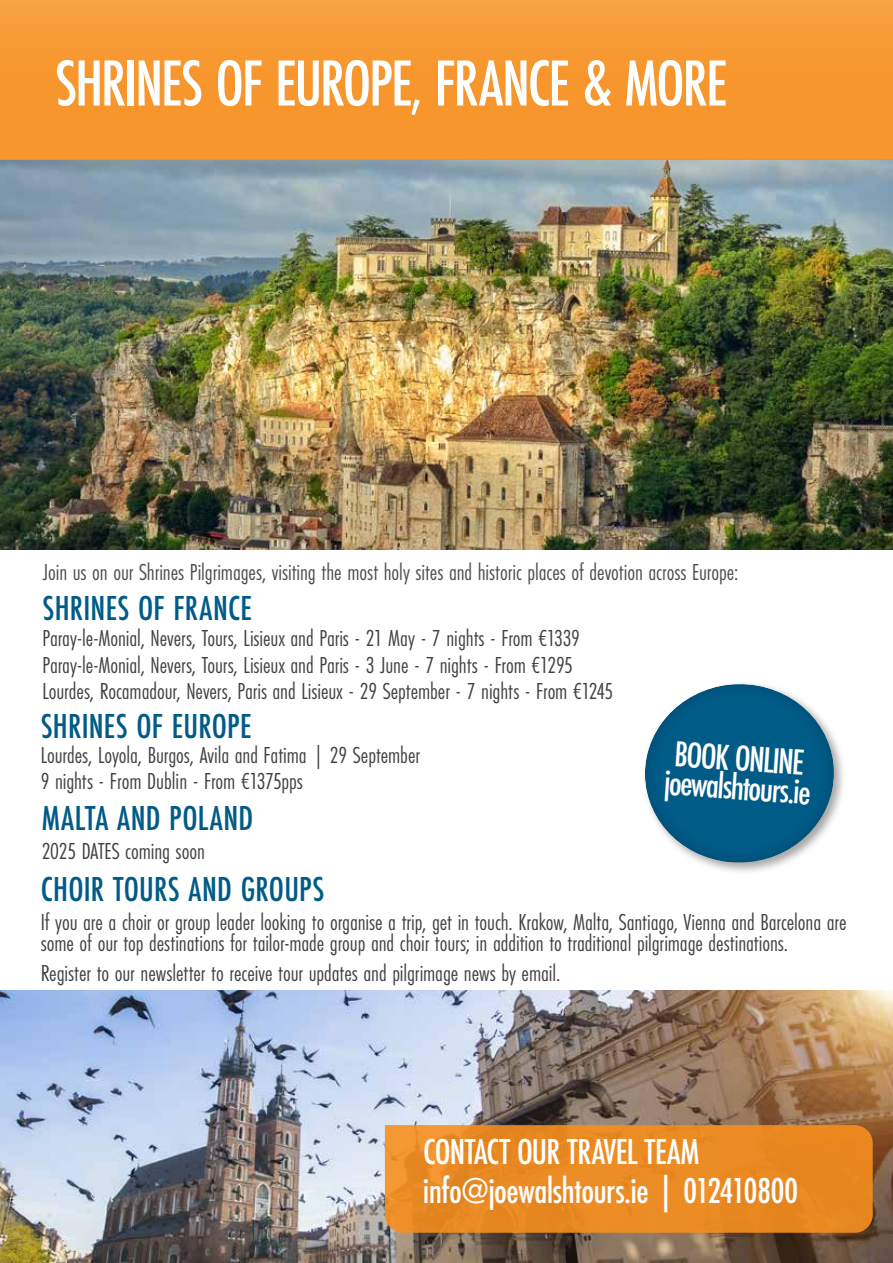
<style>
.page{position:relative;width:893px;height:1263px;background:#fff}
.page>*{position:absolute;margin:0;border:0;box-sizing:border-box;transform-origin:0 0}
.t1{font:500 67.5px "Futura PT Cond";letter-spacing:-.03em;color:#fff}
.t2{font:500 37.5px/38.8px "Futura PT Cond";letter-spacing:-.02em;color:#fff}
.t3{font:500 36px "Futura PT Cond";letter-spacing:.005em;color:#015b87}
.t4{font:24px/26.5px "Futura PT Cond";letter-spacing:-.005em;color:#414042}
.t5{font:24px "Futura PT Cond";letter-spacing:-.005em;color:#4d4d4f}
</style>
<div class="page">
<img style="left:0;top:990px;width:893px;height:273px">
<img style="left:0;top:160px;width:893px;height:389px">
<div style="left:0;top:0;width:893px;height:160px;background:linear-gradient(to bottom,#f89e3d,#f79326)"></div>
<svg style="left:385px;top:1125px;width:488px;height:108px;background:#e88923"></svg>
<svg style="left:645px;top:683px;width:198px;height:189px;fill:#015b87"></svg>
<h1 class="t1" style="left:55px;top:43px;width:674px">SHRINES OF EUROPE, FRANCE &amp; MORE</h1>
<p class="t5" style="left:43px;top:558px;width:697px">Join us on our Shrines Pilgrimages, visiting the most holy sites and historic places of devotion across Europe:</p>
<h3 class="t3" style="left:43px;top:587px;width:211px">SHRINES OF FRANCE</h3>
<p class="t4" style="left:42px;top:625px;width:572px">Paray-le-Monial, Nevers, Tours, Lisieux and Paris - 21 May - 7 nights - From €1339<br>Paray-le-Monial, Nevers, Tours, Lisieux and Paris - 3 June - 7 nights - From €1295<br>Lourdes, Rocamadour, Nevers, Paris and Lisieux - 29 September - 7 nights - From €1245</p>
<h3 class="t3" style="left:41px;top:704px;width:212px">SHRINES OF EUROPE</h3>
<p class="t4" style="left:41px;top:742px;width:381px;line-height:25.5px">Lourdes, Loyola, Burgos, Avila and Fatima | 29 September<br>9 nights - From Dublin - From €1375pps</p>
<h3 class="t3" style="left:42px;top:797px;width:213px">MALTA AND POLAND</h3>
<p class="t4" style="left:42px;top:838px;width:165px">2025 DATES coming soon</p>
<h2 class="t2" style="left:667px;top:738px;width:148px;line-height:29px;rotate:4deg">BOOK ONLINE joewalshtours.ie</h2>
<h3 class="t3" style="left:41px;top:868px;width:285px">CHOIR TOURS AND GROUPS</h3>
<p class="t4" style="left:41px;top:912px;width:807px;line-height:21px">If you are a choir or group leader looking to organise a trip, get in touch. Krakow, Malta, Santiago, Vienna and Barcelona are some of our top destinations for tailor-made group and choir tours; in addition to traditional pilgrimage destinations.</p>
<p class="t4" style="left:41px;top:960px;width:521px">Register to our newsletter to receive tour updates and pilgrimage news by email.</p>
<h2 class="t2" style="left:423px;top:1132px;width:377px">CONTACT OUR TRAVEL TEAM info@joewalshtours.ie | 012410800</h2>
</div>
